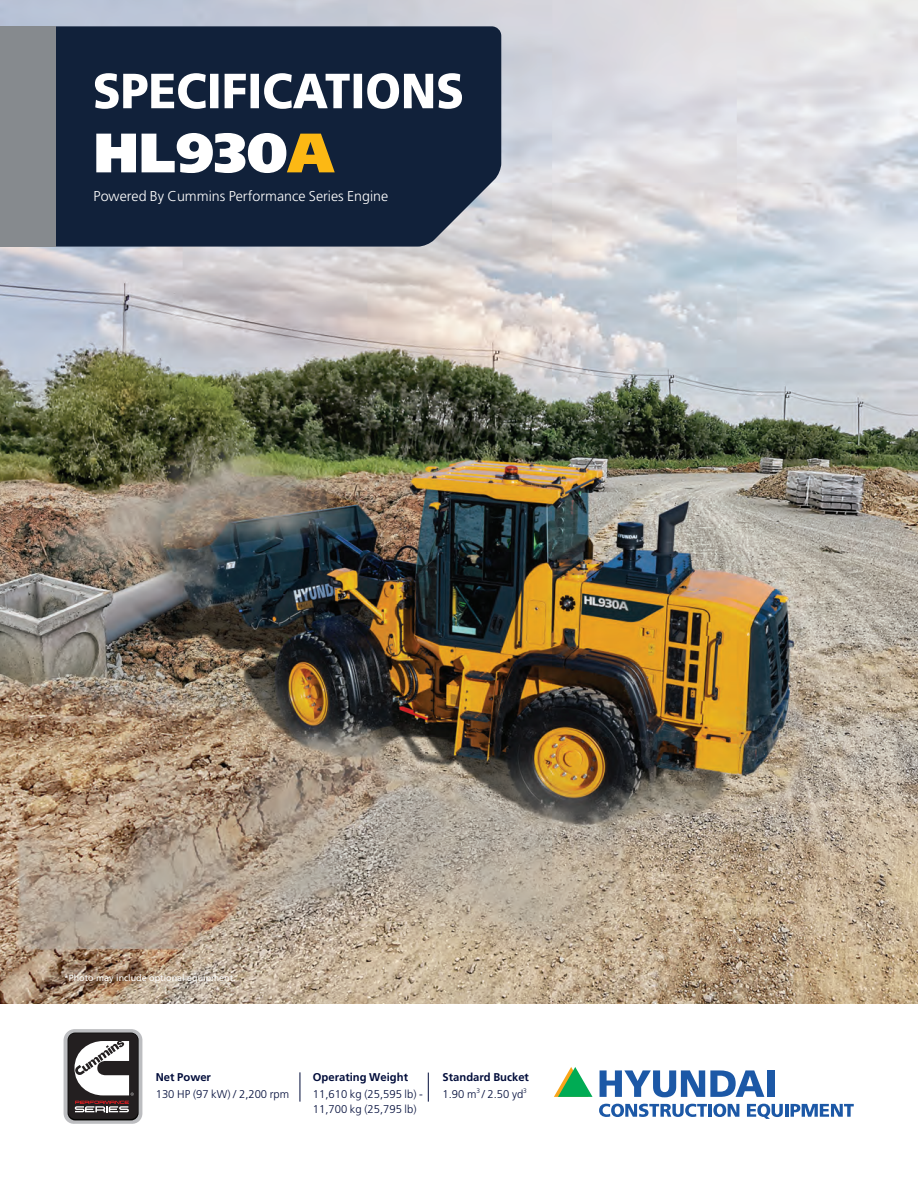
<style>
.page{position:relative;width:918px;height:1188px;background:#fff}
.page>*{position:absolute;margin:0;border:0;box-sizing:border-box;transform-origin:0 0}
.t1{font:900 55.5px "Frutiger";color:#fff}
.t2{font:300 14.25px "Frutiger";color:#fff}
.t3{font:300 11.25px/15px "Frutiger LT Std";color:#000c3a}
.t4{font:700 11.25px "Frutiger";color:#000c3a}
.t5{font:9px "Frutiger LT Std";color:#fff}
.t6{font:300 6.6px "Frutiger LT Std";color:#000c3a}
.s1{color:#fcb814}
</style>
<div class="page">
<img style="left:0;top:0;width:918px;height:1004px">
<div style="left:55px;top:26px;width:446px;height:221px;background:#11213a"></div>
<div style="left:0;top:26px;width:55px;height:221px;background:#868a8e"></div>
<svg style="left:95px;top:73px;width:367px;height:36px"></svg>
<svg style="left:600px;top:1070px;width:164px;height:27px"></svg>
<div style="left:767px;top:1070px;width:7px;height:27px;background:#1c58a6"></div>
<svg style="left:554px;top:1067px;width:39px;height:30px"></svg>
<svg style="left:599px;top:1104px;width:108px;height:13px"></svg>
<hr style="left:708px;top:1104px;width:4px;height:13px;background:#1c58a6">
<svg style="left:713px;top:1104px;width:26px;height:13px"></svg>
<svg style="left:747px;top:1104px;width:107px;height:15px"></svg>
<svg style="left:64px;top:1029px;width:78px;height:95px"></svg>
<hr style="left:300px;top:1072px;width:1px;height:30px;background:#000c3a">
<svg style="left:428px;top:1073px;width:1px;height:29px"></svg>
<h1 class="t1" style="left:94px;top:119px;width:242px">HL930<span class="s1">A</span></h1>
<p class="t2" style="left:94px;top:188px;width:296px">Powered By Cummins Performance Series Engine</p>
<p class="t5" style="left:64px;top:972px;width:174px">*Photo may include optional equipment.</p>
<p class="t4" style="left:156px;top:1071px;width:57px">Net Power</p>
<p class="t3" style="left:156px;top:1087px;width:135px">130 HP (97 kW) / 2,200 rpm</p>
<p class="t4" style="left:313px;top:1071px;width:97px">Operating Weight</p>
<p class="t3" style="left:313px;top:1087px;width:112px">11,610 kg (25,595 lb) -<br>11,700 kg (25,795 lb)</p>
<p class="t4" style="left:443px;top:1071px;width:88px">Standard Bucket</p>
<p class="t3" style="left:443px;top:1087px;width:35px">1.90 m</p>
<p class="t6" style="left:476px;top:1087px;width:5px">3</p>
<p class="t3" style="left:482px;top:1087px;width:43px">/ 2.50 yd</p>
<p class="t6" style="left:523px;top:1087px;width:5px">3</p>
</div>
